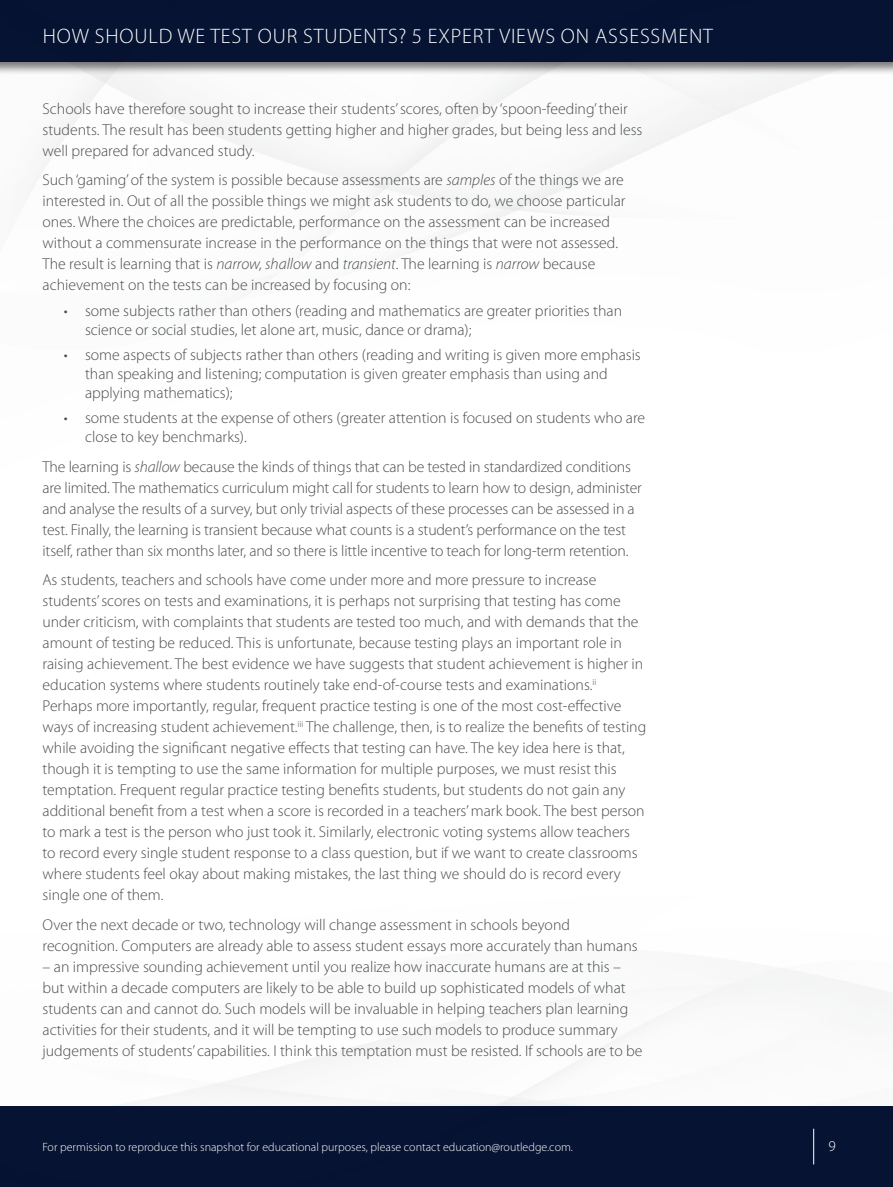
<style>
.page{position:relative;width:893px;height:1187px;background:#fff}
.page>*{position:absolute;margin:0;border:0;box-sizing:border-box;transform-origin:0 0}
.t1{font:300 21px "Myriad Pro";letter-spacing:.04em;color:#fff}
.t2{font:300 15.75px/21px "Myriad Pro";color:#4b4c4d}
.t3{font:300 15px "Myriad Pro";color:#fff}
.t4{font:300 12px "Myriad Pro";color:#fff}
.s1{font-style:italic}
</style>
<div class="page">
<div style="left:0;top:1106px;width:893px;height:80px;background:#071434"></div>
<div style="left:0;top:0;width:893px;height:76px;background:#231f20;opacity:.6"></div>
<div style="left:0;top:0;width:893px;height:62px;background:#071434"></div>
<hr style="left:813px;top:1128px;width:1px;height:36px;background:#fff">
<h1 class="t1" style="left:43px;top:24px;width:672px">HOW SHOULD WE TEST OUR STUDENTS? 5 EXPERT VIEWS ON ASSESSMENT</h1>
<p class="t2" style="left:43px;top:98px;width:601px">Schools have therefore sought to increase their students’ scores, often by ‘spoon-feeding’ their students. The result has been students getting higher and higher grades, but being less and less well prepared for advanced study.</p>
<p class="t2" style="left:43px;top:170px;width:585px">Such ‘gaming’ of the system is possible because assessments are <span class="s1">samples</span> of the things we are interested in. Out of all the possible things we might ask students to do, we choose particular ones. Where the choices are predictable, performance on the assessment can be increased without a commensurate increase in the performance on the things that were not assessed.<br>The result is learning that is <span class="s1">narrow, shallow</span> and <span class="s1">transient</span>. The learning is <span class="s1">narrow</span> because achievement on the tests can be increased by focusing on:</p>
<p class="t2" style="left:85px;top:301px;width:539px;line-height:18.9px;text-indent:-21px">• some subjects rather than others (reading and mathematics are greater priorities than science or social studies, let alone art, music, dance or drama);</p>
<p class="t2" style="left:85px;top:345px;width:557px;line-height:18.9px;text-indent:-21px">• some aspects of subjects rather than others (reading and writing is given more emphasis than speaking and listening; computation is given greater emphasis than using and applying mathematics);</p>
<p class="t2" style="left:85px;top:408px;width:562px;line-height:18.9px;text-indent:-21px">• some students at the expense of others (greater attention is focused on students who are close to key benchmarks).</p>
<p class="t2" style="left:43px;top:456px;width:601px">The learning is <span class="s1">shallow</span> because the kinds of things that can be tested in standardized conditions are limited. The mathematics curriculum might call for students to learn how to design, administer and analyse the results of a survey, but only trivial aspects of these processes can be assessed in a test. Finally, the learning is transient because what counts is a student’s performance on the test itself, rather than six months later, and so there is little incentive to teach for long-term retention.</p>
<p class="t2" style="left:43px;top:569px;width:605px">As students, teachers and schools have come under more and more pressure to increase students’ scores on tests and examinations, it is perhaps not surprising that testing has come under criticism, with complaints that students are tested too much, and with demands that the amount of testing be reduced. This is unfortunate, because testing plays an important role in raising achievement. The best evidence we have suggests that student achievement is higher in education systems where students routinely take end-of-course tests and examinations.<sup>ii </sup>Perhaps more importantly, regular, frequent practice testing is one of the most cost-effective ways of increasing student achievement.<sup>iii</sup> The challenge, then, is to realize the benefits of testing while avoiding the significant negative effects that testing can have. The key idea here is that, though it is tempting to use the same information for multiple purposes, we must resist this temptation. Frequent regular practice testing benefits students, but students do not gain any additional benefit from a test when a score is recorded in a teachers’ mark book. The best person to mark a test is the person who just took it. Similarly, electronic voting systems allow teachers to record every single student response to a class question, but if we want to create classrooms where students feel okay about making mistakes, the last thing we should do is record every single one of them.</p>
<p class="t2" style="left:43px;top:914px;width:597px">Over the next decade or two, technology will change assessment in schools beyond recognition. Computers are already able to assess student essays more accurately than humans</p>
<p class="t2" style="left:43px;top:956px;width:601px">– an impressive sounding achievement until you realize how inaccurate humans are at this – but within a decade computers are likely to be able to build up sophisticated models of what students can and cannot do. Such models will be invaluable in helping teachers plan learning activities for their students, and it will be tempting to use such models to produce summary judgements of students’ capabilities. I think this temptation must be resisted. If schools are to be</p>
<p class="t4" style="left:43px;top:1140px;width:532px">For permission to reproduce this snapshot for educational purposes, please contact education@routledge.com.</p>
<p class="t3" style="left:828px;top:1137px;width:9px">9</p>
</div>
